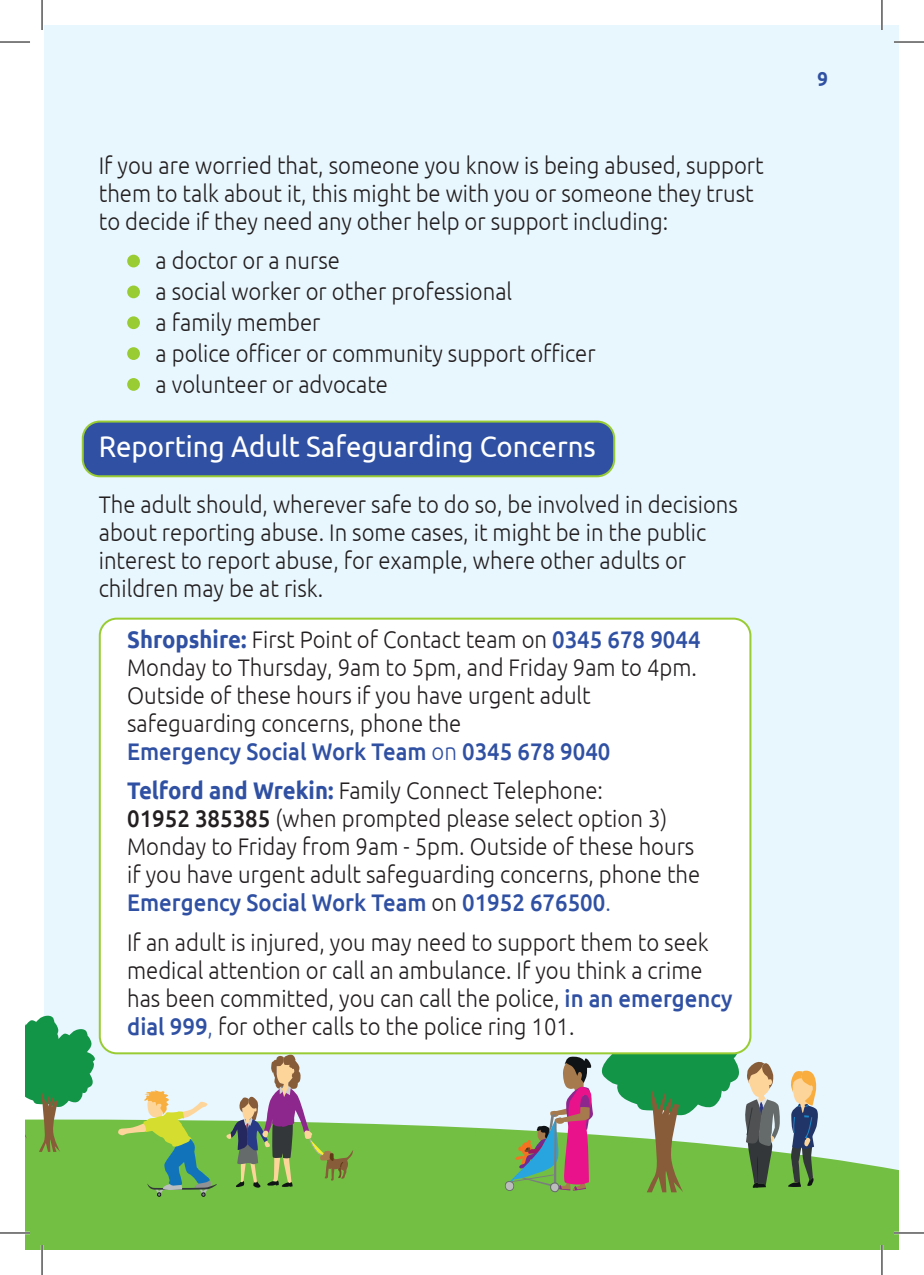
<style>
.page{position:relative;width:924px;height:1275px;background:#fff}
.page>*{position:absolute;margin:0;border:0;box-sizing:border-box;transform-origin:0 0}
.t1{font:30px "Ubuntu";color:#fff;scale:.92 1}
.t2{font:300 24px/28px "Ubuntu";color:#231f20;scale:.92 1}
.t3{font:700 20px "Ubuntu";color:#3051a3;scale:.92 1}
.s1{font-weight:700;color:#3051a3}
.s2{font-weight:500;color:#3051a3}
.s3{color:#3051a3}
.s4{font-weight:500}
</style>
<div class="page">
<div style="left:45px;top:25px;width:853px;height:1225px;background:#e8f6fd"></div>
<div style="left:25px;top:1119px;width:873px;height:131px;background:#73bf44"></div>
<svg style="left:504px;top:1181px;width:10px;height:10px"></svg>
<svg style="left:505px;top:1182px;width:8px;height:8px"></svg>
<svg style="left:226px;top:1054px;width:127px;height:133px"></svg>
<svg style="left:117px;top:1090px;width:99px;height:106px"></svg>
<svg style="left:786px;top:1070px;width:32px;height:117px"></svg>
<svg style="left:508px;top:972px;width:272px;height:220px"></svg>
<svg style="left:25px;top:1010px;width:72px;height:142px"></svg>
<div style="left:83px;top:421px;width:531px;height:55px;background:#3051a3;border-radius:17px"></div>
<div style="left:82px;top:420px;width:533px;height:57px;border:2px solid #9c3;border-radius:17px"></div>
<div style="left:100px;top:618px;width:650px;height:435px;background:#fff;border-radius:17px"></div>
<div style="left:99px;top:617px;width:652px;height:437px;border:2px solid #9c3;border-radius:17px"></div>
<div style="left:127px;top:255px;width:13px;height:12px;background:#9c3;border-radius:50%"></div>
<div style="left:127px;top:285px;width:13px;height:13px;background:#9c3;border-radius:50%"></div>
<div style="left:127px;top:316px;width:13px;height:13px;background:#9c3;border-radius:50%"></div>
<div style="left:127px;top:347px;width:13px;height:13px;background:#9c3;border-radius:50%"></div>
<div style="left:127px;top:378px;width:13px;height:13px;background:#9c3;border-radius:50%"></div>
<hr style="left:893px;top:41px;width:30px;height:2px;background:#fff">
<hr style="left:0;top:1231px;width:30px;height:3px;background:#fff">
<hr style="left:893px;top:1231px;width:30px;height:3px;background:#fff">
<hr style="left:41px;top:1245px;width:2px;height:30px;background:#fff">
<hr style="left:880px;top:0;width:2px;height:30px;background:#fff">
<hr style="left:880px;top:1245px;width:2px;height:30px;background:#fff">
<hr style="left:0;top:42px;width:30px;height:1px;background:#000">
<hr style="left:893px;top:42px;width:30px;height:1px;background:#000">
<hr style="left:0;top:1232px;width:30px;height:1px;background:#000">
<hr style="left:893px;top:1232px;width:30px;height:1px;background:#000">
<hr style="left:42px;top:0;width:1px;height:30px;background:#000">
<hr style="left:42px;top:1245px;width:1px;height:30px;background:#000">
<hr style="left:881px;top:0;width:1px;height:30px;background:#000">
<hr style="left:881px;top:1245px;width:1px;height:30px;background:#000">
<p class="t2" style="left:99px;top:151px;width:723px">If you are worried that, someone you know is being abused, support them to talk about it, this might be with you or someone they trust to decide if they need any other help or support including:</p>
<p class="t2" style="left:155px;top:246px;width:202px">a doctor or a nurse</p>
<p class="t2" style="left:155px;top:277px;width:389px">a social worker or other professional</p>
<p class="t2" style="left:155px;top:308px;width:180px">a family member</p>
<p class="t2" style="left:155px;top:339px;width:479px">a police officer or community support officer</p>
<p class="t2" style="left:155px;top:370px;width:254px">a volunteer or advocate</p>
<p class="t1" style="left:99px;top:428px;width:541px">Reporting Adult Safeguarding Concerns</p>
<p class="t2" style="left:99px;top:490px;width:696px">The adult should, wherever safe to do so, be involved in decisions about reporting abuse. In some cases, it might be in the public interest to report abuse, for example, where other adults or children may be at risk.</p>
<p class="t2" style="left:127px;top:625px;width:624px"><span class="s1">Shropshire:</span> First Point of Contact team on <span class="s2">0345 678 9044<br></span>Monday to Thursday, 9am to 5pm, and Friday 9am to 4pm.<br>Outside of these hours if you have urgent adult safeguarding concerns, phone the<br><span class="s2">Emergency Social Work Team</span> <span class="s3">on</span> <span class="s2">0345 678 9040</span></p>
<p class="t2" style="left:127px;top:776px;width:624px"><span class="s1">Telford and Wrekin:</span> Family Connect Telephone:<br><span class="s4">01952 385385</span> (when prompted please select option 3)<br>Monday to Friday from 9am - 5pm. Outside of these hours if you have urgent adult safeguarding concerns, phone the <span class="s2">Emergency Social Work Team</span> on <span class="s2">01952 676500</span><span class="s3">.</span></p>
<p class="t2" style="left:127px;top:927px;width:659px">If an adult is injured, you may need to support them to seek medical attention or call an ambulance. If you think a crime has been committed, you can call the police, <span class="s2">in an emergency dial 999</span><span class="s3">,</span> for other calls to the police ring 101.</p>
<p class="t3" style="left:817px;top:67px;width:13px">9</p>
</div>
